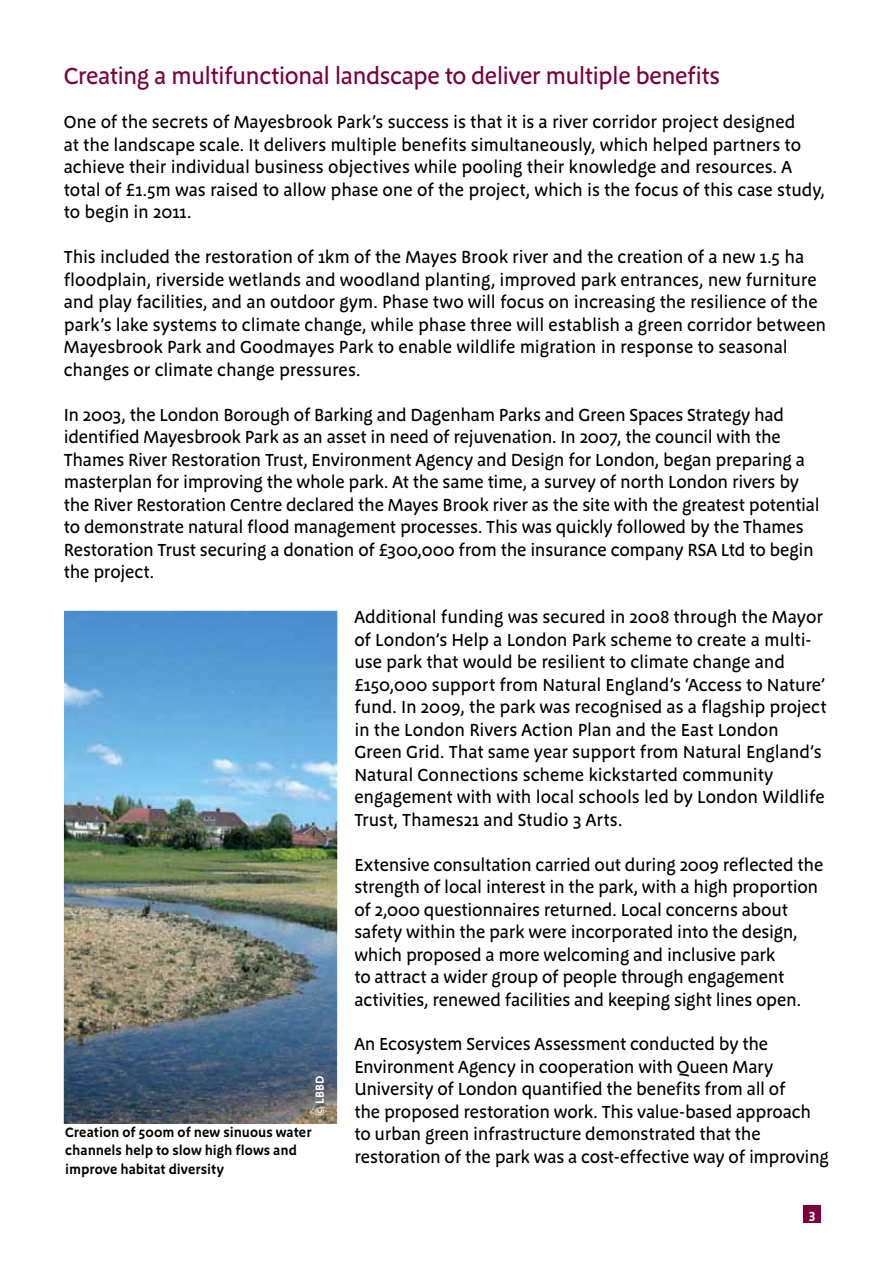
<style>
.page{position:relative;width:893px;height:1263px;background:#fff}
.page>*{position:absolute;margin:0;border:0;box-sizing:border-box;transform-origin:0 0}
.t1{font:500 24px "Megano OT";letter-spacing:-.025em;color:#7b003b}
.t2{font:500 18px/22.5px "Megano OT";letter-spacing:-.01em;color:#000}
.t3{font:600 13.95px/18.6px "Megano OT";color:#000}
.t4{font:600 13.5px "Megano OT";color:#fff}
.t5{font:600 12px "Megano OT";color:#fff}
</style>
<div class="page">
<div style="left:804px;top:1205px;width:17px;height:17px;background:#7b003b"></div>
<img style="left:64px;top:611px;width:273px;height:513px">
<h1 class="t1" style="left:64px;top:62px;width:658px">Creating a multifunctional landscape to deliver multiple benefits</h1>
<p class="t2" style="left:64px;top:111px;width:763px">One of the secrets of Mayesbrook Park’s success is that it is a river corridor project designed<br>at the landscape scale. It delivers multiple benefits simultaneously, which helped partners to achieve their individual business objectives while pooling their knowledge and resources. A total of £1.5m was raised to allow phase one of the project, which is the focus of this case study, to begin in 2011.</p>
<p class="t2" style="left:64px;top:246px;width:764px">This included the restoration of 1km of the Mayes Brook river and the creation of a new 1.5 ha floodplain, riverside wetlands and woodland planting, improved park entrances, new furniture and play facilities, and an outdoor gym. Phase two will focus on increasing the resilience of the park’s lake systems to climate change, while phase three will establish a green corridor between Mayesbrook Park and Goodmayes Park to enable wildlife migration in response to seasonal changes or climate change pressures.</p>
<p class="t2" style="left:64px;top:404px;width:757px">In 2003, the London Borough of Barking and Dagenham Parks and Green Spaces Strategy had identified Mayesbrook Park as an asset in need of rejuvenation. In 2007, the council with the Thames River Restoration Trust, Environment Agency and Design for London, began preparing a masterplan for improving the whole park. At the same time, a survey of north London rivers by the River Restoration Centre declared the Mayes Brook river as the site with the greatest potential to demonstrate natural flood management processes. This was quickly followed by the Thames Restoration Trust securing a donation of £300,000 from the insurance company RSA Ltd to begin the project.</p>
<p class="t2" style="left:354px;top:606px;width:474px">Additional funding was secured in 2008 through the Mayor of London’s Help a London Park scheme to create a multi&shy;use park that would be resilient to climate change and £150,000 support from Natural England’s ‘Access to Nature’ fund. In 2009, the park was recognised as a flagship project in the London Rivers Action Plan and the East London Green Grid. That same year support from Natural England’s Natural Connections scheme kickstarted community engagement with with local schools led by London Wildlife Trust, Thames21 and Studio 3 Arts.</p>
<p class="t2" style="left:354px;top:854px;width:470px">Extensive consultation carried out during 2009 reflected the strength of local interest in the park, with a high proportion of 2,000 questionnaires returned. Local concerns about safety within the park were incorporated into the design, which proposed a more welcoming and inclusive park<br>to attract a wider group of people through engagement activities, renewed facilities and keeping sight lines open.</p>
<p class="t2" style="left:354px;top:1033px;width:476px">An Ecosystem Services Assessment conducted by the Environment Agency in cooperation with Queen Mary University of London quantified the benefits from all of<br>the proposed restoration work. This value-based approach to urban green infrastructure demonstrated that the restoration of the park was a cost-effective way of improving</p>
<p class="t5" style="left:313px;top:1116px;width:41px;rotate:-90deg">© LBBD</p>
<p class="t3" style="left:65px;top:1123px;width:248px">Creation of 500m of new sinuous water channels help to slow high flows and improve habitat diversity</p>
<p class="t4" style="left:809px;top:1206px;width:8px">3</p>
</div>
